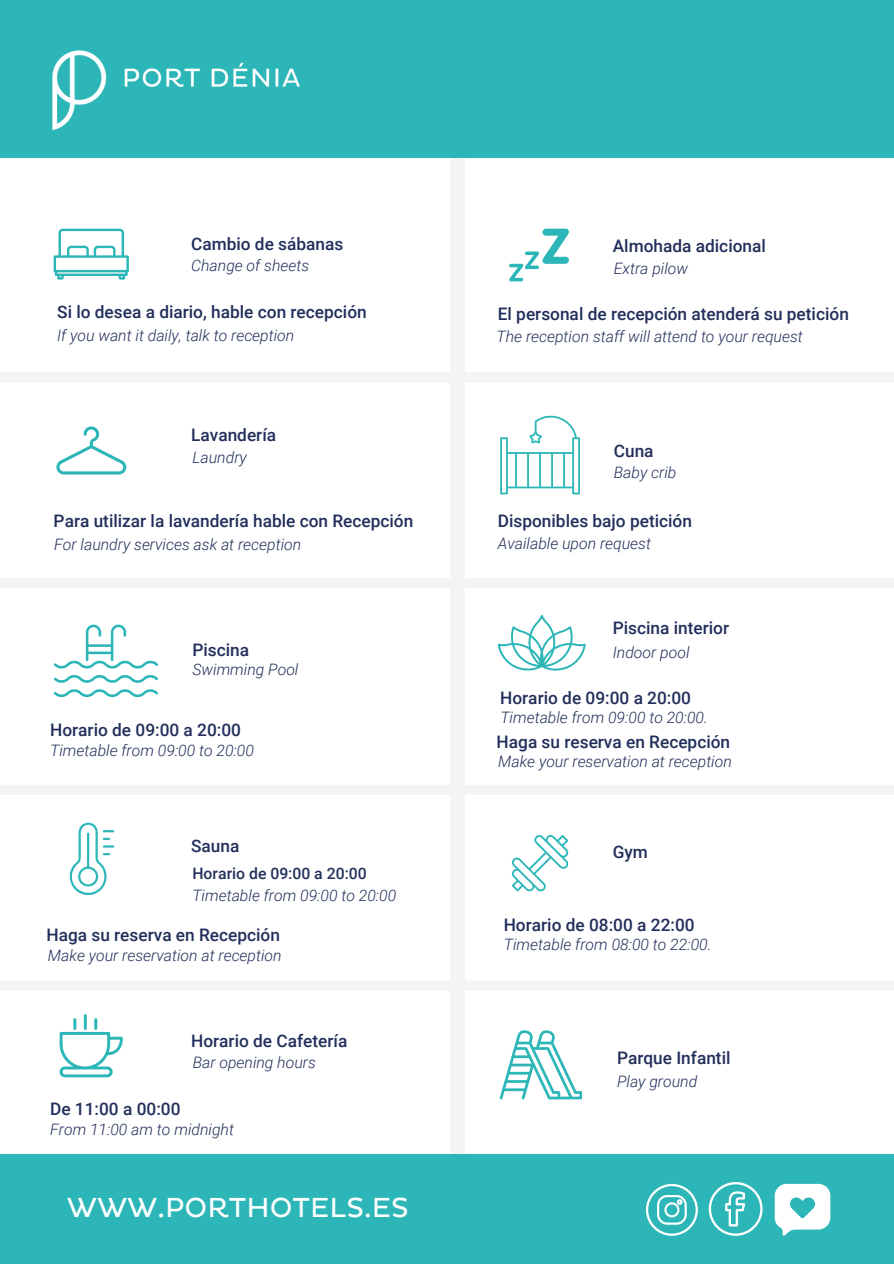
<style>
.page{position:relative;width:894px;height:1264px;background:#fff}
.page>*{position:absolute;margin:0;border:0;box-sizing:border-box;transform-origin:0 0}
.t1{font:27.75px "Pluto";color:#fff}
.t2{font:500 17.25px "Roboto";color:#222f5b}
.t3{font:italic 300 15.75px "Roboto";color:#222f5b}
.t4{font:500 15.75px "Roboto";color:#222f5b}
</style>
<div class="page">
<div style="left:450px;top:139px;width:14px;height:1124px;background:#f4f4f4"></div>
<div style="left:0;top:578px;width:893px;height:10px;background:#f4f4f4"></div>
<div style="left:0;top:784px;width:893px;height:11px;background:#f4f4f4"></div>
<div style="left:0;top:1154px;width:893px;height:109px;background:#2cb6b8"></div>
<svg style="left:708px;top:1182px;width:54px;height:53px"></svg>
<svg style="left:646px;top:1183px;width:51px;height:52px"></svg>
<svg style="left:774px;top:1183px;width:56px;height:52px"></svg>
<svg style="left:509px;top:229px;width:59px;height:52px"></svg>
<svg style="left:500px;top:415px;width:79px;height:79px"></svg>
<svg style="left:54px;top:689px;width:104px;height:8px"></svg>
<svg style="left:54px;top:624px;width:104px;height:59px"></svg>
<svg style="left:497px;top:615px;width:88px;height:56px"></svg>
<div style="left:0;top:980px;width:893px;height:10px;background:#f4f4f4"></div>
<svg style="left:69px;top:822px;width:45px;height:73px"></svg>
<svg style="left:511px;top:835px;width:57px;height:56px"></svg>
<div style="left:0;top:372px;width:893px;height:10px;background:#f4f4f4"></div>
<svg style="left:54px;top:229px;width:75px;height:50px"></svg>
<svg style="left:56px;top:426px;width:70px;height:48px"></svg>
<svg style="left:59px;top:1014px;width:64px;height:63px"></svg>
<svg style="left:499px;top:1030px;width:82px;height:69px"></svg>
<div style="left:0;top:0;width:893px;height:158px;background:#2cb6b8"></div>
<img style="left:52px;top:50px;width:248px;height:81px">
<h2 class="t2" style="left:191px;top:234px;width:153px">Cambio de sábanas</h2>
<h2 class="t3" style="left:191px;top:256px;width:119px">Change of sheets</h2>
<p class="t2" style="left:57px;top:302px;width:311px">Si lo desea a diario, hable con recepción</p>
<p class="t3" style="left:57px;top:326px;width:239px">If you want it daily, talk to reception</p>
<p class="t2" style="left:191px;top:425px;width:87px">Lavandería</p>
<p class="t3" style="left:192px;top:448px;width:56px">Laundry</p>
<h2 class="t2" style="left:54px;top:510px;width:361px">Para utilizar la lavandería hable con Recepción</h2>
<p class="t3" style="left:54px;top:535px;width:248px">For laundry services ask at reception</p>
<h2 class="t2" style="left:192px;top:639px;width:58px">Piscina</h2>
<p class="t3" style="left:192px;top:661px;width:107px">Swimming Pool</p>
<p class="t2" style="left:50px;top:720px;width:192px">Horario de 09:00 a 20:00</p>
<p class="t3" style="left:50px;top:741px;width:205px">Timetable from 09:00 to 20:00</p>
<p class="t2" style="left:191px;top:835px;width:50px">Sauna</p>
<p class="t4" style="left:192px;top:864px;width:176px">Horario de 09:00 a 20:00</p>
<p class="t3" style="left:192px;top:886px;width:205px">Timetable from 09:00 to 20:00</p>
<h2 class="t2" style="left:46px;top:925px;width:235px">Haga su reserva en Recepción</h2>
<p class="t3" style="left:48px;top:946px;width:235px">Make your reservation at reception</p>
<h2 class="t2" style="left:191px;top:1030px;width:158px">Horario de Cafetería</h2>
<p class="t3" style="left:193px;top:1053px;width:125px">Bar opening hours</p>
<p class="t2" style="left:50px;top:1099px;width:132px">De 11:00 a 00:00</p>
<h2 class="t3" style="left:50px;top:1120px;width:185px">From 11:00 am to midnight</h2>
<p class="t1" style="left:67px;top:1191px;width:343px">WWW.PORTHOTELS.ES</p>
<p class="t2" style="left:612px;top:235px;width:154px">Almohada adicional</p>
<p class="t3" style="left:613px;top:259px;width:76px">Extra pilow</p>
<p class="t2" style="left:497px;top:304px;width:352px">El personal de recepción atenderá su petición</p>
<h2 class="t3" style="left:496px;top:327px;width:307px">The reception staff will attend to your request</h2>
<h2 class="t2" style="left:613px;top:440px;width:41px">Cuna</h2>
<p class="t3" style="left:613px;top:463px;width:64px">Baby crib</p>
<p class="t2" style="left:497px;top:510px;width:196px">Disponibles bajo petición</p>
<h2 class="t3" style="left:497px;top:534px;width:155px">Available upon request</h2>
<p class="t2" style="left:612px;top:617px;width:118px">Piscina interior</p>
<p class="t3" style="left:612px;top:643px;width:78px">Indoor pool</p>
<h2 class="t2" style="left:500px;top:687px;width:192px">Horario de 09:00 a 20:00</h2>
<h2 class="t3" style="left:500px;top:708px;width:209px">Timetable from 09:00 to 20:00.</h2>
<h2 class="t2" style="left:496px;top:731px;width:235px">Haga su reserva en Recepción</h2>
<h2 class="t3" style="left:498px;top:752px;width:235px">Make your reservation at reception</h2>
<p class="t2" style="left:612px;top:842px;width:37px">Gym</p>
<p class="t2" style="left:503px;top:914px;width:192px">Horario de 08:00 a 22:00</p>
<p class="t3" style="left:504px;top:935px;width:209px">Timetable from 08:00 to 22:00.</p>
<p class="t2" style="left:617px;top:1047px;width:115px">Parque Infantil</p>
<h2 class="t3" style="left:617px;top:1071px;width:82px">Play ground</h2>
</div>
